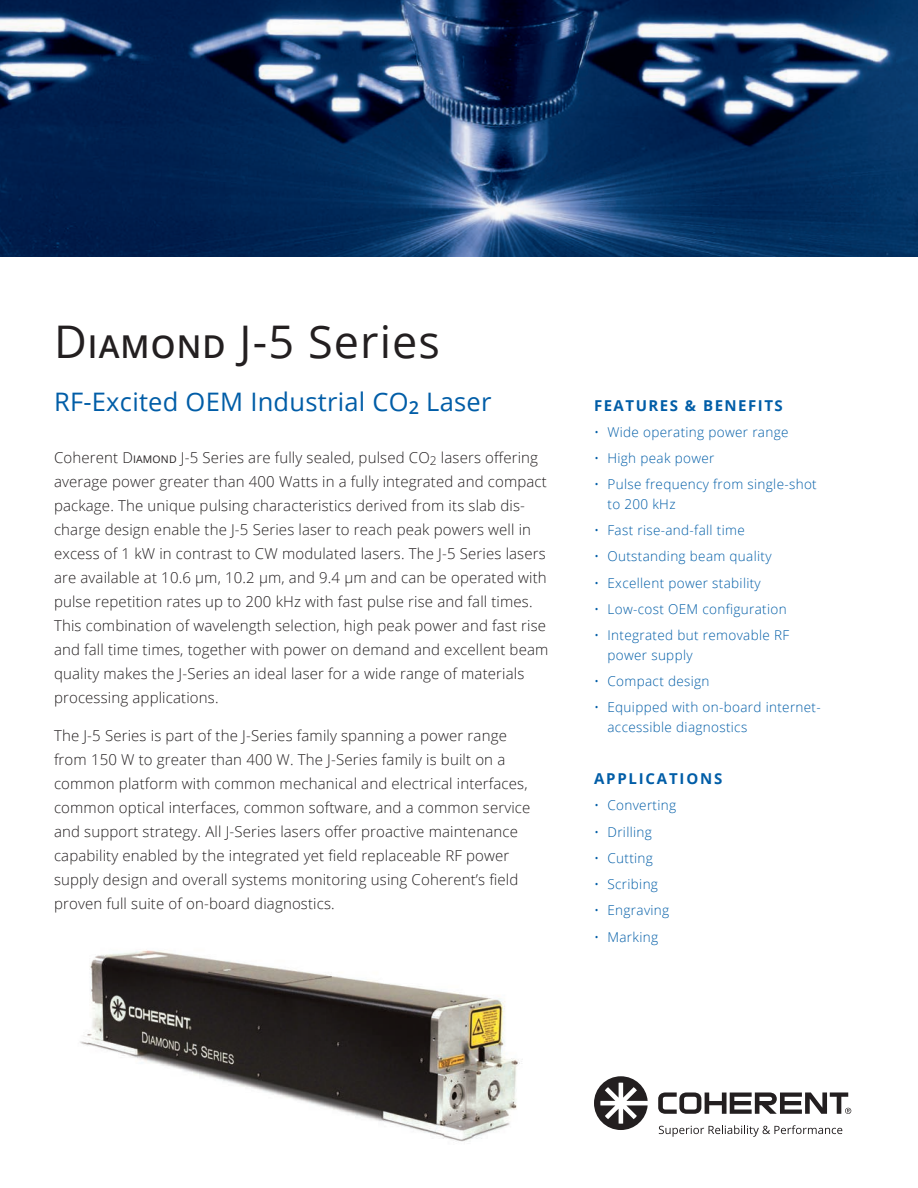
<style>
.page{position:relative;width:918px;height:1188px;background:#fff}
.page>*{position:absolute;margin:0;border:0;box-sizing:border-box;transform-origin:0 0}
.t1{font:45px "Open Sans";letter-spacing:.025em;color:#231f20}
.Subtitle{font:25.5px "Open Sans";letter-spacing:.01em;color:#015da7}
.Body{font:300 15px/24px "Open Sans";letter-spacing:.01em;color:#231f20}
.FEATURES_BENEFITS_AP{font:700 15px "Open Sans";letter-spacing:.1em;color:#015da7}
.FEATURES_BENEFITS_AP-2{font:700 15px "Open Sans";letter-spacing:.12em;color:#015da7}
.Bullets{font:300 13.5px/19.5px "Open Sans";letter-spacing:.025em;color:#015da7}
.s1{font-weight:600;font-size:31.5px}
.s2{font-weight:400;font-size:10.5px}
</style>
<div class="page">
<svg style="left:659px;top:1125px;width:183px;height:12px"></svg>
<svg style="left:658px;top:1092px;width:193px;height:22px"></svg>
<svg style="left:594px;top:1076px;width:54px;height:54px"></svg>
<img style="left:0;top:0;width:918px;height:256px">
<img style="left:80px;top:950px;width:440px;height:192px">
<p class="t1" style="left:54px;top:311px;width:388px">D<span class="s1">IAMOND</span> J-5 Series</p>
<p class="Subtitle" style="left:54px;top:384px;width:439px">RF-Excited OEM Industrial CO<sub>2</sub> Laser</p>
<p class="Body" style="left:54px;top:445px;width:496px">Coherent D<span class="s2">IAMOND</span> J-5 Series are fully sealed, pulsed CO<sub>2</sub> lasers offering average power greater than 400 Watts in a fully integrated and compact package. The unique pulsing characteristics derived from its slab dis&shy;charge design enable the J-5 Series laser to reach peak powers well in excess of 1 kW in contrast to CW modulated lasers. The J-5 Series lasers are available at 10.6 µm, 10.2 µm, and 9.4 µm and can be operated with pulse repetition rates up to 200 kHz with fast pulse rise and fall times.<br>This combination of wavelength selection, high peak power and fast rise and fall time times, together with power on demand and excellent beam quality makes the J-Series an ideal laser for a wide range of materials processing applications.</p>
<p class="Body" style="left:54px;top:723px;width:478px">The J-5 Series is part of the J-Series family spanning a power range from 150 W to greater than 400 W. The J-Series family is built on a common platform with common mechanical and electrical interfaces, common optical interfaces, common software, and a common service and support strategy. All J-Series lasers offer proactive maintenance capability enabled by the integrated yet field replaceable RF power supply design and overall systems monitoring using Coherent’s field proven full suite of on-board diagnostics.</p>
<p class="FEATURES_BENEFITS_AP" style="left:594px;top:395px;width:190px">FEATURES &amp; BENEFITS</p>
<p class="Bullets" style="left:594px;top:422px;width:196px">• Wide operating power range</p>
<p class="Bullets" style="left:594px;top:448px;width:122px">• High peak power</p>
<p class="Bullets" style="left:608px;top:474px;width:211px;text-indent:-14px">• Pulse frequency from single-shot to 200 kHz</p>
<p class="Bullets" style="left:594px;top:520px;width:152px">• Fast rise-and-fall time</p>
<p class="Bullets" style="left:594px;top:546px;width:179px">• Outstanding beam quality</p>
<p class="Bullets" style="left:594px;top:573px;width:168px">• Excellent power stability</p>
<p class="Bullets" style="left:594px;top:599px;width:194px">• Low-cost OEM configuration</p>
<p class="Bullets" style="left:608px;top:625px;width:183px;text-indent:-14px">• Integrated but removable RF power supply</p>
<p class="Bullets" style="left:594px;top:671px;width:117px">• Compact design</p>
<p class="Bullets" style="left:608px;top:697px;width:215px;text-indent:-14px">• Equipped with on-board internet&shy;accessible diagnostics</p>
<p class="FEATURES_BENEFITS_AP-2" style="left:594px;top:768px;width:130px">APPLICATIONS</p>
<p class="Bullets" style="left:594px;top:795px;width:84px">• Converting</p>
<p class="Bullets" style="left:594px;top:822px;width:59px">• Drilling</p>
<p class="Bullets" style="left:594px;top:848px;width:60px">• Cutting</p>
<p class="Bullets" style="left:594px;top:874px;width:66px">• Scribing</p>
<p class="Bullets" style="left:594px;top:900px;width:77px">• Engraving</p>
<p class="Bullets" style="left:594px;top:927px;width:66px">• Marking</p>
</div>
